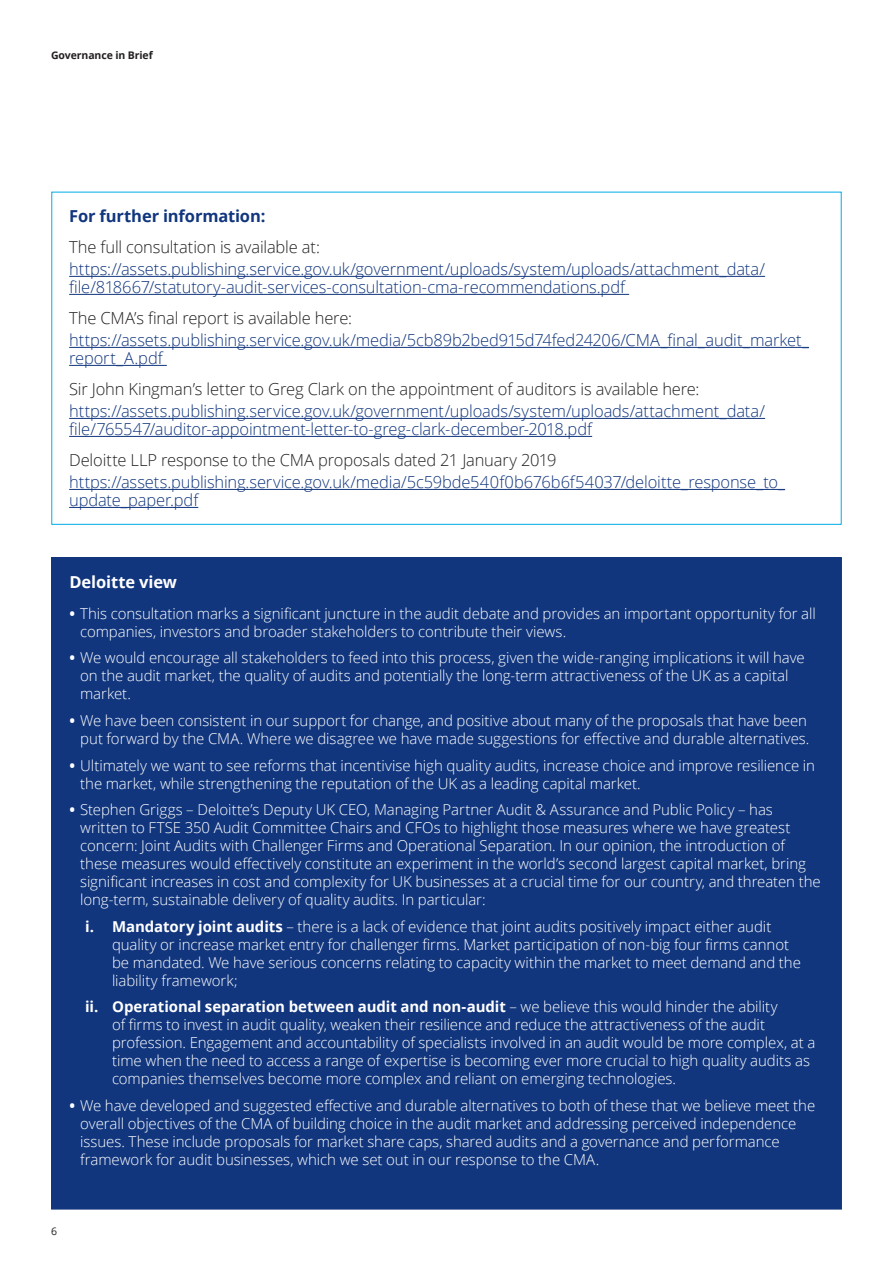
<style>
.page{position:relative;width:893px;height:1263px;background:#fff}
.page>*{position:absolute;margin:0;border:0;box-sizing:border-box;transform-origin:0 0}
.Body_copy__8_5_12pt{font:300 16.5px/18px "Open Sans";letter-spacing:-.01em;color:#11367e}
.Body_copy__8_5_12pt-2{font:300 16.5px "Open Sans";letter-spacing:-.01em;color:#231f20}
.Subhead_A__8_5_12pt{font:700 16.5px "Open Sans";letter-spacing:-.01em;color:#11367e}
.Subhead_A__8_5_12pt-2{font:700 16.5px "Open Sans";letter-spacing:-.01em;color:#fff}
.t1{font:300 15px/18px "Open Sans";letter-spacing:-.005em;color:#fff}
.t2{font:700 10.5px "Open Sans";letter-spacing:-.01em;color:#231f20}
.t3{font:10.5px "Open Sans";color:#231f20}
.s1{font-weight:700}
</style>
<div class="page">
<hr style="left:69px;top:276px;width:696px;height:1px;background:#11367e">
<hr style="left:69px;top:294px;width:560px;height:1px;background:#11367e">
<hr style="left:69px;top:347px;width:740px;height:1px;background:#11367e">
<hr style="left:69px;top:365px;width:98px;height:1px;background:#11367e">
<hr style="left:69px;top:418px;width:696px;height:1px;background:#11367e">
<hr style="left:69px;top:436px;width:523px;height:1px;background:#11367e">
<hr style="left:69px;top:489px;width:716px;height:1px;background:#11367e">
<hr style="left:69px;top:507px;width:129px;height:1px;background:#11367e">
<div style="left:52px;top:558px;width:789px;height:651px;background:#11367e"></div>
<p class="t2" style="left:51px;top:48px;width:103px">Governance in Brief</p>
<p class="Subhead_A__8_5_12pt" style="left:69px;top:204px;width:198px">For further information:</p>
<p class="Body_copy__8_5_12pt-2" style="left:69px;top:236px;width:252px">The full consultation is available at:</p>
<p class="Body_copy__8_5_12pt" style="left:69px;top:260px;width:697px">https://assets.publishing.service.gov.uk/government/uploads/system/uploads/attachment_data/ file/818667/statutory-audit-services-consultation-cma-recommendations.pdf</p>
<p class="Body_copy__8_5_12pt-2" style="left:69px;top:307px;width:284px">The CMA’s final report is available here:</p>
<p class="Body_copy__8_5_12pt" style="left:69px;top:331px;width:741px">https://assets.publishing.service.gov.uk/media/5cb89b2bed915d74fed24206/CMA_final_audit_market_ report_A.pdf</p>
<p class="Body_copy__8_5_12pt-2" style="left:69px;top:378px;width:632px">Sir John Kingman’s letter to Greg Clark on the appointment of auditors is available here:</p>
<p class="Body_copy__8_5_12pt" style="left:69px;top:402px;width:697px">https://assets.publishing.service.gov.uk/government/uploads/system/uploads/attachment_data/ file/765547/auditor-appointment-letter-to-greg-clark-december-2018.pdf</p>
<p class="Body_copy__8_5_12pt-2" style="left:69px;top:449px;width:489px">Deloitte LLP response to the CMA proposals dated 21 January 2019</p>
<p class="Body_copy__8_5_12pt" style="left:69px;top:473px;width:717px">https://assets.publishing.service.gov.uk/media/5c59bde540f0b676b6f54037/deloitte_response_to_ update_paper.pdf</p>
<p class="Subhead_A__8_5_12pt-2" style="left:70px;top:571px;width:109px">Deloitte view</p>
<p class="t1" style="left:80px;top:604px;width:737px;text-indent:-11px"><span class="s1">•</span> This consultation marks a significant juncture in the audit debate and provides an important opportunity for all companies, investors and broader stakeholders to contribute their views.</p>
<p class="t1" style="left:80px;top:649px;width:726px;text-indent:-11px"><span class="s1">•</span> We would encourage all stakeholders to feed into this process, given the wide-ranging implications it will have on the audit market, the quality of audits and potentially the long-term attractiveness of the UK as a capital market.</p>
<p class="t1" style="left:70px;top:711px;width:741px;text-align:right"><span class="s1">•</span> We have been consistent in our support for change, and positive about many of the proposals that have been put forward by the CMA. Where we disagree we have made suggestions for effective and durable alternatives.</p>
<p class="t1" style="left:80px;top:756px;width:736px;text-indent:-11px"><span class="s1">•</span> Ultimately we want to see reforms that incentivise high quality audits, increase choice and improve resilience in the market, while strengthening the reputation of the UK as a leading capital market.</p>
<p class="t1" style="left:80px;top:800px;width:742px;text-indent:-11px"><span class="s1">•</span> Stephen Griggs – Deloitte’s Deputy UK CEO, Managing Partner Audit &amp; Assurance and Public Policy – has written to FTSE 350 Audit Committee Chairs and CFOs to highlight those measures where we have greatest concern: Joint Audits with Challenger Firms and Operational Separation. In our opinion, the introduction of these measures would effectively constitute an experiment in the world’s second largest capital market, bring significant increases in cost and complexity for UK businesses at a crucial time for our country, and threaten the long-term, sustainable delivery of quality audits. In particular:</p>
<p class="t1" style="left:112px;top:917px;width:690px;text-indent:-27px"><span class="s1">i. Mandatory joint audits</span> – there is a lack of evidence that joint audits positively impact either audit quality or increase market entry for challenger firms. Market participation of non-big four firms cannot be mandated. We have serious concerns relating to capacity within the market to meet demand and the liability framework;</p>
<p class="t1" style="left:112px;top:997px;width:705px;text-indent:-27px"><span class="s1">ii. Operational separation between audit and non-audit</span> – we believe this would hinder the ability<br>of firms to invest in audit quality, weaken their resilience and reduce the attractiveness of the audit profession. Engagement and accountability of specialists involved in an audit would be more complex, at a time when the need to access a range of expertise is becoming ever more crucial to high quality audits as companies themselves become more complex and reliant on emerging technologies.</p>
<p class="t1" style="left:80px;top:1096px;width:737px;text-indent:-11px"><span class="s1">•</span> We have developed and suggested effective and durable alternatives to both of these that we believe meet the overall objectives of the CMA of building choice in the audit market and addressing perceived independence issues. These include proposals for market share caps, shared audits and a governance and performance framework for audit businesses, which we set out in our response to the CMA.</p>
<p class="t3" style="left:51px;top:1224px;width:8px">6</p>
</div>
